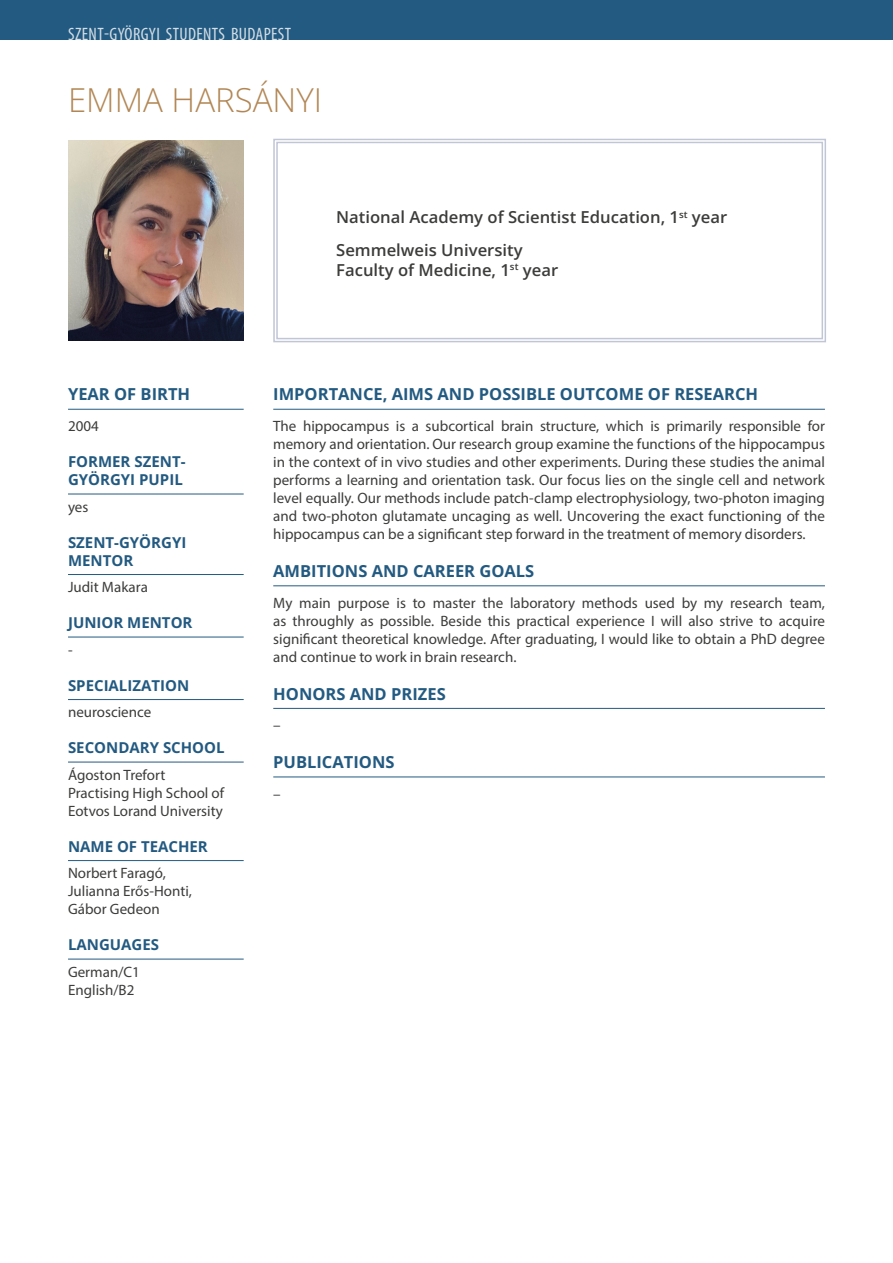
<style>
.page{position:relative;width:893px;height:1263px;background:#fff}
.page>*{position:absolute;margin:0;border:0;box-sizing:border-box;transform-origin:0 0}
.t1{font:33px "Open Sans";color:#b28755}
.t2{font:condensed 18px "Myriad Pro";letter-spacing:.02em;color:#fff}
.t3{font:700 16.5px "Open Sans";color:#235a81}
.t4{font:600 16.5px/32.5px "Open Sans";color:#3c3c3b}
.t5{font:15px/18px "Myriad Pro";color:#3c3c3b}
.t6{font:700 15px/18px "Open Sans";color:#235a81}
</style>
<div class="page">
<div style="left:0;top:0;width:893px;height:40px;background:#235a81"></div>
<svg style="left:273px;top:138px;width:553px;height:205px"></svg>
<div style="left:276px;top:142px;width:547px;height:197px;border:1px solid #c1c6d6"></div>
<hr style="left:68px;top:409px;width:176px;height:1px;background:#235a81">
<hr style="left:68px;top:494px;width:176px;height:1px;background:#235a81">
<hr style="left:68px;top:574px;width:176px;height:1px;background:#235a81">
<hr style="left:68px;top:637px;width:176px;height:1px;background:#235a81">
<hr style="left:68px;top:699px;width:176px;height:1px;background:#235a81">
<hr style="left:68px;top:762px;width:176px;height:1px;background:#235a81">
<hr style="left:68px;top:860px;width:176px;height:1px;background:#235a81">
<hr style="left:68px;top:959px;width:176px;height:1px;background:#235a81">
<img style="left:68px;top:141px;width:176px;height:199px">
<hr style="left:273px;top:409px;width:552px;height:1px;background:#235a81">
<hr style="left:273px;top:585px;width:552px;height:1px;background:#235a81">
<hr style="left:273px;top:708px;width:552px;height:1px;background:#235a81">
<hr style="left:273px;top:776px;width:552px;height:1px;background:#235a81">
<p class="t2" style="left:68px;top:23px;width:224px">SZENT-GYÖRGYI STUDENTS BUDAPEST</p>
<h1 class="t1" style="left:68px;top:77px;width:256px">EMMA HARSÁNYI</h1>
<p class="t4" style="left:336px;top:200px;width:393px">National Academy of Scientist Education, 1<sup>st</sup> year<br>Semmelweis University</p>
<p class="t4" style="left:336px;top:253px;width:224px">Faculty of Medicine, 1<sup>st</sup> year</p>
<p class="t3" style="left:68px;top:383px;width:124px">YEAR OF BIRTH</p>
<p class="t5" style="left:68px;top:417px;width:32px">2004</p>
<p class="t6" style="left:68px;top:452px;width:119px">FORMER SZENT-<br>GYÖRGYI PUPIL</p>
<p class="t5" style="left:68px;top:497px;width:22px">yes</p>
<p class="t6" style="left:68px;top:533px;width:120px">SZENT-GYÖRGYI<br>MENTOR</p>
<p class="t5" style="left:68px;top:578px;width:81px">Judit Makara</p>
<p class="t6" style="left:68px;top:613px;width:126px">JUNIOR MENTOR</p>
<p class="t5" style="left:68px;top:640px;width:6px">-</p>
<p class="t6" style="left:68px;top:676px;width:123px">SPECIALIZATION</p>
<p class="t5" style="left:68px;top:703px;width:85px">neuroscience</p>
<p class="t6" style="left:68px;top:738px;width:158px">SECONDARY SCHOOL</p>
<p class="t5" style="left:68px;top:765px;width:158px">Ágoston Trefort<br>Practising High School of<br>Eotvos Lorand University</p>
<p class="t6" style="left:68px;top:837px;width:141px">NAME OF TEACHER</p>
<p class="t5" style="left:68px;top:864px;width:125px">Norbert Faragó,<br>Julianna Erős-Honti,<br>Gábor Gedeon</p>
<p class="t6" style="left:68px;top:935px;width:93px">LANGUAGES</p>
<p class="t5" style="left:68px;top:962px;width:73px">German/C1<br>English/B2</p>
<p class="t3" style="left:273px;top:383px;width:486px">IMPORTANCE, AIMS AND POSSIBLE OUTCOME OF RESEARCH</p>
<p class="t5" style="left:273px;top:417px;width:553px;text-align:justify">The hippocampus is a subcortical brain structure, which is primarily responsible for memory and orientation. Our research group examine the functions of the hippocampus in the context of in vivo studies and other experiments. During these studies the animal performs a learning and orientation task. Our focus lies on the single cell and network level equally. Our methods include patch-clamp electrophysiology, two-photon imaging and two-photon glutamate uncaging as well. Uncovering the exact functioning of the hippocampus can be a significant step forward in the treatment of memory disorders.</p>
<p class="t3" style="left:273px;top:560px;width:263px">AMBITIONS AND CAREER GOALS</p>
<p class="t5" style="left:273px;top:593px;width:553px;text-align:justify">My main purpose is to master the laboratory methods used by my research team, as throughly as possible. Beside this practical experience I will also strive to acquire significant theoretical knowledge. After graduating, I would like to obtain a PhD degree and continue to work in brain research.</p>
<p class="t3" style="left:273px;top:682px;width:174px">HONORS AND PRIZES</p>
<p class="t5" style="left:273px;top:716px;width:9px">–</p>
<p class="t3" style="left:273px;top:751px;width:123px">PUBLICATIONS</p>
<p class="t5" style="left:273px;top:784px;width:9px">–</p>
</div>
